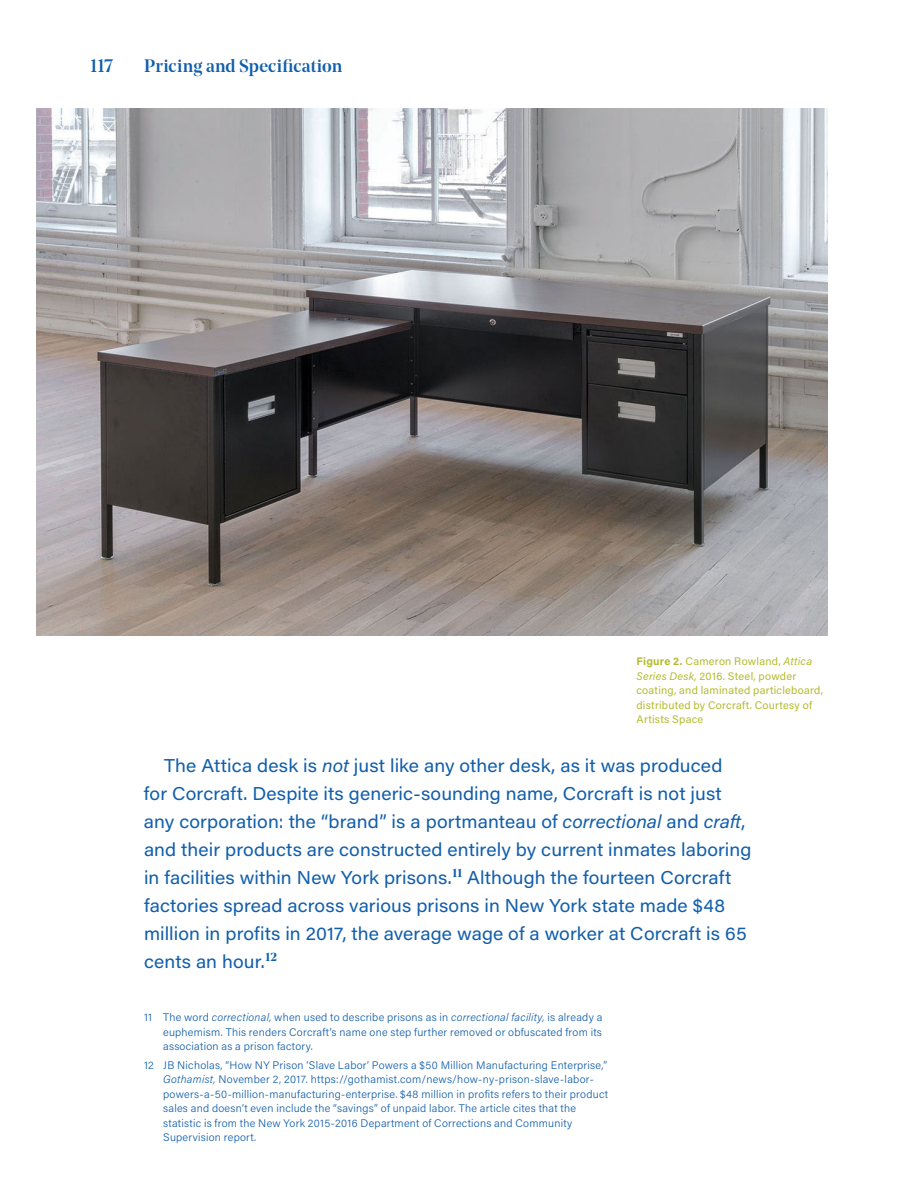
<style>
.page{position:relative;width:900px;height:1188px;background:#fff}
.page>*{position:absolute;margin:0;border:0;box-sizing:border-box;transform-origin:0 0}
.t1{font:18.4px/28px "Acumin Variable Concept";letter-spacing:.05em;color:#125fab}
.t2{font:500 18px "Noe Display";letter-spacing:.01em;color:#125fab}
.t3{font:11px/14.4px "Acumin Variable Concept";letter-spacing:.03em;color:#125fab;text-align:justify}
.t4{font:11px/14.4px "Acumin Variable Concept";letter-spacing:.045em;color:#b4bb2e}
</style>
<div class="page">
<img style="left:36px;top:109px;width:792px;height:527px">
<h2 class="t2" style="left:90px;top:54px;width:25px">117</h2>
<h2 class="t2" style="left:144px;top:54px;width:200px">Pricing and Specification</h2>
<p class="t4" style="left:636px;top:654px;width:188px">Figure 2. Cameron Rowland, Attica<br>Series Desk, 2016. Steel, powder coating, and laminated particleboard, distributed by Corcraft. Courtesy of<br>Artists Space</p>
<p class="t1" style="left:144px;top:751px;width:608px;text-indent:20px">The Attica desk is not just like any other desk, as it was produced<br>for Corcraft. Despite its generic-sounding name, Corcraft is not just any corporation: the “brand” is a portmanteau of correctional and craft, and their products are constructed entirely by current inmates laboring in facilities within New York prisons.<sup>11</sup> Although the fourteen Corcraft factories spread across various prisons in New York state made $48 million in profits in 2017, the average wage of a worker at Corcraft is 65 cents an hour.<sup>12</sup></p>
<p class="t3" style="left:163px;top:1010px;width:441px;text-indent:-19px">11 The word correctional, when used to describe prisons as in correctional facility, is already a euphemism. This renders Corcraft’s name one step further removed or obfuscated from its association as a prison factory.</p>
<p class="t3" style="left:163px;top:1057px;width:446px;text-align:left;text-indent:-19px">12 JB Nicholas, “How NY Prison ‘Slave Labor’ Powers a $50 Million Manufacturing Enterprise,” Gothamist, November 2, 2017. https://gothamist.com/news/how-ny-prison-slave-labor&shy;powers-a-50-million-manufacturing-enterprise. $48 million in profits refers to their product sales and doesn’t even include the “savings” of unpaid labor. The article cites that the statistic is from the New York 2015-2016 Department of Corrections and Community Supervision report.</p>
</div>
